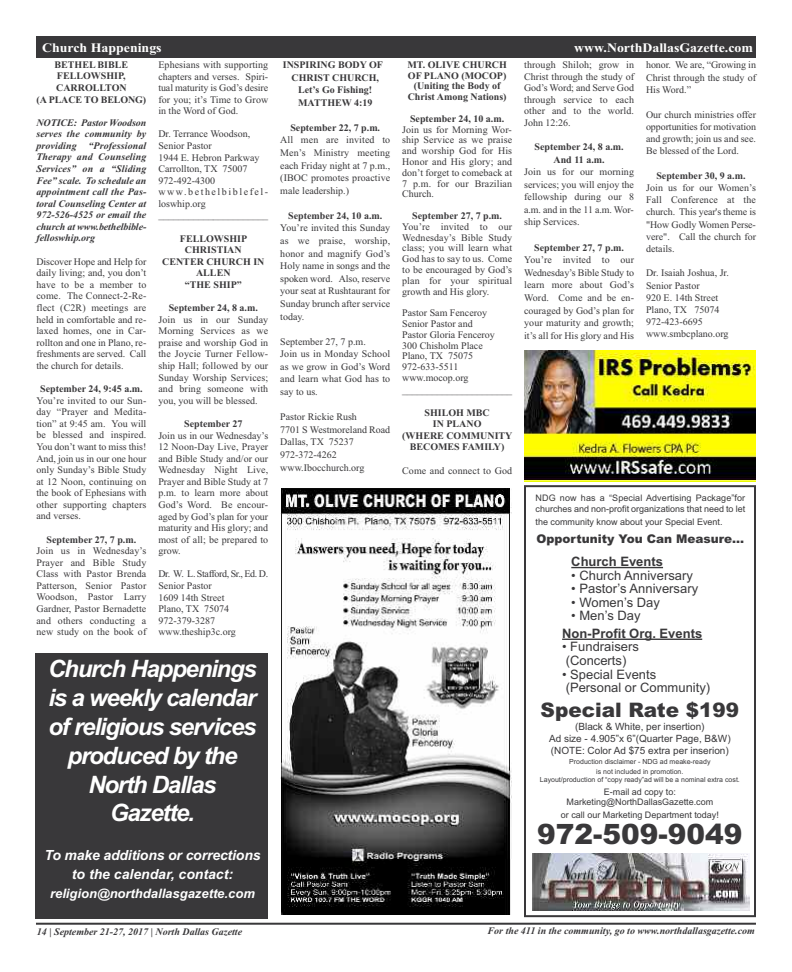
<style>
.page{position:relative;width:792px;height:972px;background:#fff}
.page>*{position:absolute;margin:0;border:0;box-sizing:border-box;transform-origin:0 0}
.t1{font:900 28px "Arial";color:#39383a}
.t2{font:italic 700 24px/28.8px "Arial";letter-spacing:-.05em;color:#fff;text-align:center}
.t3{font:900 20px "Arial";color:#39383a}
.t4{font:italic 700 14px/19px "Arial";letter-spacing:-.01em;color:#fff;text-align:center}
.t5{font:13px/13.6px "Arial";color:#39383a}
.t6{font:700 13px "Times New Roman";color:#fff;scale:1.07 1}
.t7{font:700 13px "Arial";color:#39383a}
.t8{font:italic 700 13px "Arial";color:#fff}
.t9{font:900 12px "Arial";color:#39383a}
.t10{font:10px/11.6px "Times New Roman";color:#39383a;text-align:justify}
.t11{font:700 10px/11.6px "Times New Roman";color:#39383a;text-align:center}
.t12{font:italic 700 10px/11.6px "Times New Roman";color:#39383a;text-align:justify}
.t13{font:10px/12px "Arial";color:#39383a;text-align:center}
.t14{font:9px/10.8px "Arial";color:#39383a}
.t15{font:7px/10.4px "Arial";color:#39383a;text-align:center}
</style>
<div class="page">
<hr style="left:36px;top:923px;width:720px;height:2px;background:#39383a">
<div style="left:36px;top:36px;width:720px;height:22px;background:#39383a"></div>
<img style="left:524px;top:351px;width:232px;height:130px">
<img style="left:280px;top:488px;width:232px;height:426px">
<div style="left:36px;top:653px;width:232px;height:265px;background:#39383a"></div>
<div style="left:524px;top:485px;width:232px;height:432px;border:2px solid #39383a"></div>
<hr style="left:571px;top:567px;width:92px;height:1px;background:#39383a">
<hr style="left:562px;top:639px;width:140px;height:1px;background:#39383a">
<img style="left:532px;top:853px;width:218px;height:58px">
<h3 class="t6" style="left:42px;top:40px;width:113px">Church Happenings</h3>
<h3 class="t6" style="left:574px;top:40px;width:169px">www.NorthDallasGazette.com</h3>
<p class="t11" style="left:37px;top:59px;width:111px">BETHEL BIBLE<br>FELLOWSHIP,<br>CARROLLTON<br>(A PLACE TO BELONG)</p>
<p class="t12" style="left:36px;top:116px;width:111px">NOTICE: Pastor Woodson serves the community by providing “Professional Therapy and Counseling Services” on a “Sliding Fee” scale. To schedule an appointment call the Pas&shy;toral Counseling Center at 972-526-4525 or email the church at www.bethelbible&shy;felloswhip.org</p>
<p class="t10" style="left:36px;top:255px;width:111px">Discover Hope and Help for daily living; and, you don’t have to be a member to come. The Connect-2-Re&shy;flect (C2R) meetings are held in comfortable and re&shy;laxed homes, one in Car&shy;rollton and one in Plano, re&shy;freshments are served. Call the church for details.</p>
<p class="t11" style="left:40px;top:383px;width:104px">September 24, 9:45 a.m.</p>
<p class="t10" style="left:36px;top:394px;width:111px">You’re invited to our Sun&shy;day “Prayer and Medita&shy;tion” at 9:45 am. You will be blessed and inspired.<br>You don’t want to miss this!<br>And, join us in our one hour only Sunday’s Bible Study at 12 Noon, continuing on the book of Ephesians with other supporting chapters and verses.</p>
<p class="t11" style="left:47px;top:533px;width:91px">September 27, 7 p.m.</p>
<p class="t10" style="left:36px;top:545px;width:111px">Join us in Wednesday’s Prayer and Bible Study Class with Pastor Brenda Patterson, Senior Pastor Woodson, Pastor Larry Gardner, Pastor Bernadette and others conducting a new study on the book of</p>
<p class="t10" style="left:158px;top:59px;width:111px">Ephesians with supporting chapters and verses. Spiri&shy;tual maturity is God’s desire for you; it’s Time to Grow in the Word of God.</p>
<p class="t10" style="left:158px;top:128px;width:111px;text-align:left">Dr. Terrance Woodson,<br>Senior Pastor<br>1944 E. Hebron Parkway<br>Carrollton, TX 75007<br>972-492-4300 www.bethelbiblefel&shy;loswhip.org ______________________</p>
<p class="t11" style="left:162px;top:232px;width:104px">FELLOWSHIP<br>CHRISTIAN<br>CENTER CHURCH IN<br>ALLEN<br>“THE SHIP”</p>
<p class="t11" style="left:169px;top:302px;width:91px">September 24, 8 a.m.</p>
<p class="t10" style="left:158px;top:313px;width:111px">Join us in our Sunday Morning Services as we praise and worship God in the Joycie Turner Fellow&shy;ship Hall; followed by our Sunday Worship Services; and bring someone with you, you will be blessed.</p>
<p class="t11" style="left:184px;top:418px;width:60px">September 27</p>
<p class="t10" style="left:158px;top:429px;width:111px">Join us in our Wednesday’s 12 Noon-Day Live, Prayer and Bible Study and/or our Wednesday Night Live, Prayer and Bible Study at 7 p.m. to learn more about God’s Word. Be encour&shy;aged by God’s plan for your maturity and His glory; and most of all; be prepared to grow.</p>
<p class="t10" style="left:158px;top:568px;width:111px;text-align:left">Dr. W. L. Stafford, Sr., Ed. D.<br>Senior Pastor<br>1609 14th Street<br>Plano, TX 75074<br>972-379-3287 www.theship3c.org</p>
<h2 class="t2" style="left:48px;top:655px;width:210px">Church Happenings is a weekly calendar of religious services produced by the<br>North Dallas<br>Gazette.</h2>
<h3 class="t4" style="left:44px;top:846px;width:218px">To make additions or corrections to the calendar, contact:</h3>
<h3 class="t8" style="left:50px;top:886px;width:206px">religion@northdallasgazette.com</h3>
<p class="t12" style="left:37px;top:925px;width:207px">14 | September 21-27, 2017 | North Dallas Gazette</p>
<p class="t11" style="left:283px;top:58px;width:102px;line-height:12.6px">INSPIRING BODY OF<br>CHRIST CHURCH,<br>Let’s Go Fishing!<br>MATTHEW 4:19</p>
<p class="t11" style="left:290px;top:122px;width:91px">September 22, 7 p.m.</p>
<p class="t10" style="left:280px;top:134px;width:111px;line-height:12.6px">All men are invited to Men’s Ministry meeting each Friday night at 7 p.m., (IBOC promotes proactive male leadership.)</p>
<p class="t11" style="left:288px;top:210px;width:96px">September 24, 10 a.m.</p>
<p class="t10" style="left:280px;top:222px;width:111px;line-height:12.6px">You’re invited this Sunday as we praise, worship, honor and magnify God’s Holy name in songs and the spoken word. Also, reserve your seat at Rushtaurant for Sunday brunch after service today.</p>
<p class="t10" style="left:280px;top:335px;width:111px;line-height:12.6px;text-align:left">September 27, 7 p.m.<br>Join us in Monday School as we grow in God’s Word and learn what God has to say to us.</p>
<p class="t10" style="left:280px;top:410px;width:111px;line-height:12.6px;text-align:left">Pastor Rickie Rush<br>7701 S Westmoreland Road<br>Dallas, TX 75237<br>972-372-4262 www.Ibocchurch.org</p>
<p class="t11" style="left:407px;top:59px;width:101px;line-height:10.8px">MT. OLIVE CHURCH<br>OF PLANO (MOCOP) (Uniting the Body of<br>Christ Among Nations)</p>
<p class="t11" style="left:410px;top:113px;width:96px">September 24, 10 a.m.</p>
<p class="t10" style="left:402px;top:124px;width:111px;line-height:10.8px">Join us for Morning Wor&shy;ship Service as we praise and worship God for His Honor and His glory; and don’t forget to comeback at 7 p.m. for our Brazilian Church.</p>
<p class="t11" style="left:412px;top:210px;width:91px">September 27, 7 p.m.</p>
<p class="t10" style="left:402px;top:221px;width:111px;line-height:10.8px">You’re invited to our Wednesday’s Bible Study class; you will learn what God has to say to us. Come to be encouraged by God’s plan for your spiritual growth and His glory.</p>
<p class="t10" style="left:402px;top:307px;width:111px;line-height:10.9px;text-align:left">Pastor Sam Fenceroy<br>Senior Pastor and<br>Pastor Gloria Fenceroy<br>300 Chisholm Place<br>Plano, TX 75075<br>972-633-5511 www.mocop.org ______________________</p>
<p class="t11" style="left:402px;top:406px;width:112px">SHILOH MBC<br>IN PLANO<br>(WHERE COMMUNITY<br>BECOMES FAMILY)</p>
<p class="t10" style="left:402px;top:464px;width:111px">Come and connect to God</p>
<p class="t10" style="left:524px;top:59px;width:111px">through Shiloh; grow in Christ through the study of God’s Word; and Serve God through service to each other and to the world.<br>John 12:26.</p>
<p class="t11" style="left:534px;top:140px;width:91px;line-height:12.6px">September 24, 8 a.m.<br>And 11 a.m.</p>
<p class="t10" style="left:524px;top:165px;width:111px;line-height:12.6px">Join us for our morning services; you will enjoy the fellowship during our 8 a.m. and in the 11 a.m. Wor&shy;ship Services.</p>
<p class="t11" style="left:534px;top:241px;width:91px">September 27, 7 p.m.</p>
<p class="t10" style="left:524px;top:253px;width:111px;line-height:12.6px">You’re invited to our Wednesday’s Bible Study to learn more about God’s Word. Come and be en&shy;couraged by God’s plan for your maturity and growth; it’s all for His glory and His</p>
<p class="t10" style="left:646px;top:58px;width:111px;line-height:12.6px">honor. We are, “Growing in Christ through the study of His Word.”</p>
<p class="t10" style="left:646px;top:108px;width:111px;line-height:12.2px">Our church ministries offer opportunities for motivation and growth; join us and see.<br>Be blessed of the Lord.</p>
<p class="t11" style="left:656px;top:170px;width:91px">September 30, 9 a.m.</p>
<p class="t10" style="left:646px;top:182px;width:111px;line-height:12.2px">Join us for our Women’s Fall Conference at the church. This year's theme is "How Godly Women Perse&shy;vere". Call the church for details.</p>
<p class="t10" style="left:646px;top:267px;width:84px;line-height:12.2px;text-align:left">Dr. Isaiah Joshua, Jr.<br>Senior Pastor<br>920 E. 14th Street<br>Plano, TX 75074<br>972-423-6695 www.smbcplano.org</p>
<p class="t14" style="left:536px;top:493px;width:211px">NDG now has a “Special Advertising Package”for churches and non-profit organizations that need to let</p>
<p class="t14" style="left:536px;top:516px;width:189px">the community know about your Special Event.</p>
<p class="t9" style="left:537px;top:532px;width:209px">Opportunity You Can Measure...</p>
<h3 class="t7" style="left:571px;top:554px;width:93px">Church Events</h3>
<h3 class="t5" style="left:571px;top:568px;width:123px">• Church Anniversary</h3>
<h3 class="t5" style="left:571px;top:582px;width:128px">• Pastor’s Anniversary</h3>
<h3 class="t5" style="left:571px;top:596px;width:90px">• Women’s Day</h3>
<h3 class="t5" style="left:571px;top:609px;width:71px">• Men’s Day</h3>
<h3 class="t7" style="left:562px;top:626px;width:142px">Non-Profit Org. Events</h3>
<h3 class="t5" style="left:562px;top:640px;width:78px">• Fundraisers (Concerts)</h3>
<h3 class="t5" style="left:562px;top:667px;width:150px">• Special Events (Personal or Community)</h3>
<h3 class="t3" style="left:541px;top:698px;width:200px">Special Rate $199</h3>
<p class="t13" style="left:549px;top:720px;width:183px">(Black &amp; White, per insertion)<br>Ad size - 4.905”x 6”(Quarter Page, B&amp;W) (NOTE: Color Ad $75 extra per inserion)</p>
<p class="t15" style="left:569px;top:756px;width:143px">Production disclaimer - NDG ad meake-ready is not included in promotion.</p>
<p class="t15" style="left:540px;top:774px;width:201px">Layout/production of “copy ready”ad will be a nominal extra cost.</p>
<p class="t14" style="left:567px;top:786px;width:148px;text-align:center">E-mail ad copy to:<br>Marketing@NorthDallasGazette.com</p>
<p class="t14" style="left:561px;top:810px;width:160px">or call our Marketing Department today!</p>
<h1 class="t1" style="left:537px;top:818px;width:207px">972-509-9049</h1>
<p class="t12" style="left:488px;top:925px;width:269px">For the 411 in the community, go to www.northdallasgazette.com</p>
</div>
